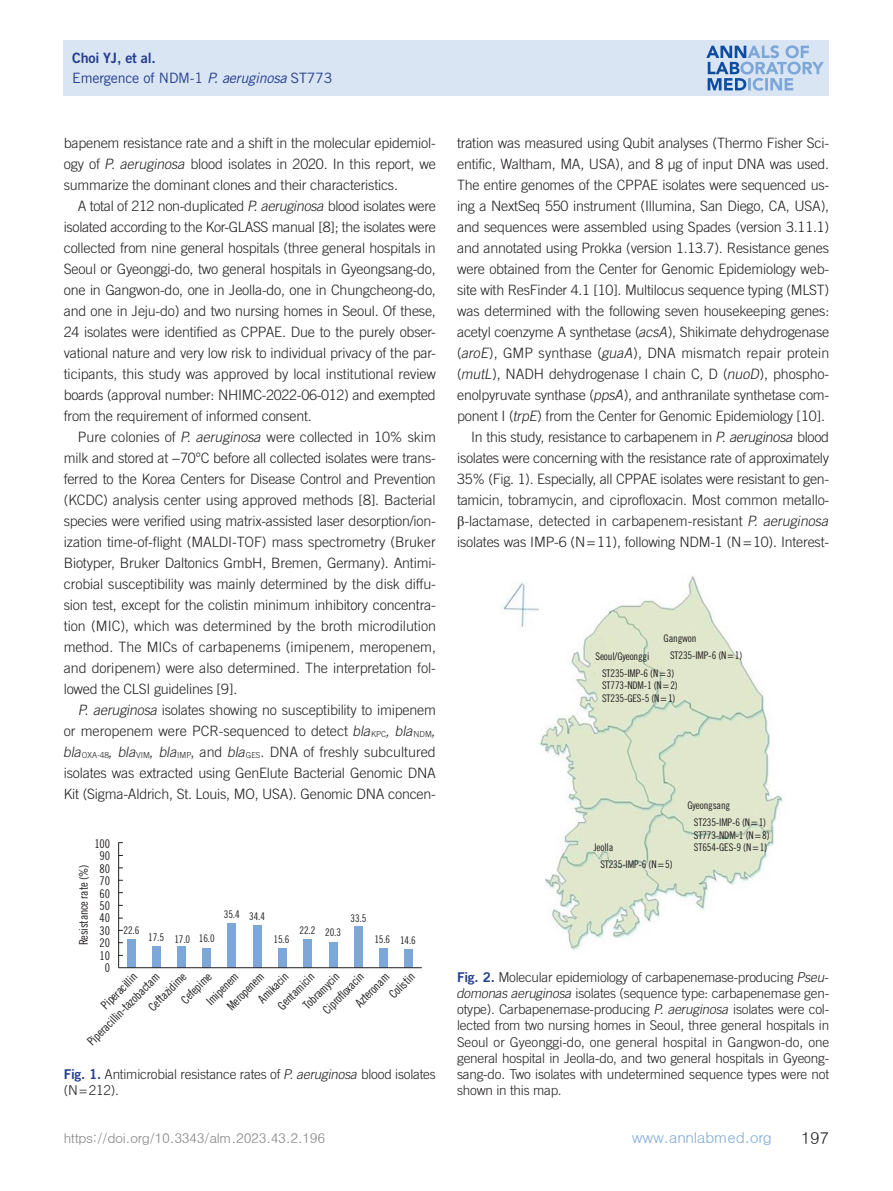
<style>
.page{position:relative;width:893px;height:1191px;background:#fff}
.page>*{position:absolute;margin:0;border:0;box-sizing:border-box;transform-origin:0 0}
.URL{font:16.5px "Dotum";color:#231f20}
.URL-2{font:15px "Dotum";letter-spacing:-.02em;color:#7ca7d8}
.본문_0{font:300 14.25px/21px "Trade Gothic LT Std";letter-spacing:-.015em;color:#231f20;text-align:justify}
.하시라이름{font:14.25px "Trade Gothic LT Std";letter-spacing:-.015em;color:#253f8e}
.하시라이름-2{font:14.25px "Trade Gothic LT Std Bd 2";letter-spacing:-.015em;color:#253f8e}
.표제목_그림설명{font:300 13.5px/16.2px "Trade Gothic LT Std";letter-spacing:-.015em;color:#231f20}
.t1{font:13.5px "Dotum";letter-spacing:-.03em;color:#808285}
.그림지문_8pt{font:12px "Trade Gothic LT Std Cn 18";letter-spacing:-.015em;color:#231f20}
.표본문{font:10.5px "Trade Gothic LT Std Cn 18";letter-spacing:-.015em;color:#231f20}
.그림지문_8pt-2{font:10.5px "Trade Gothic LT Std Cn 18";letter-spacing:-.015em;color:#231f20}
.s1{font-style:italic}
.s2{font-size:8.25px}
.s3{font-family:"Trade Gothic LT Std Bd 2";font-weight:400;color:#253f8e}
.s4{font-family:"Times New Roman";font-weight:400}
</style>
<div class="page">
<div style="left:64px;top:40px;width:765px;height:56px;background:#dae5f4"></div>
<svg style="left:706px;top:45px;width:118px;height:46px"></svg>
<hr style="left:118px;top:842px;width:1px;height:125px;background:#231f20">
<div style="left:127px;top:939px;width:9px;height:28px;background:#7ca7d8"></div>
<div style="left:152px;top:946px;width:8px;height:21px;background:#7ca7d8"></div>
<div style="left:177px;top:946px;width:9px;height:21px;background:#7ca7d8"></div>
<div style="left:202px;top:948px;width:9px;height:19px;background:#7ca7d8"></div>
<div style="left:228px;top:923px;width:8px;height:44px;background:#7ca7d8"></div>
<div style="left:253px;top:924px;width:9px;height:43px;background:#7ca7d8"></div>
<div style="left:278px;top:948px;width:9px;height:19px;background:#7ca7d8"></div>
<div style="left:304px;top:939px;width:8px;height:28px;background:#7ca7d8"></div>
<div style="left:329px;top:942px;width:8px;height:25px;background:#7ca7d8"></div>
<div style="left:354px;top:926px;width:8px;height:41px;background:#7ca7d8"></div>
<div style="left:379px;top:948px;width:8px;height:19px;background:#7ca7d8"></div>
<div style="left:404px;top:949px;width:9px;height:18px;background:#7ca7d8"></div>
<hr style="left:119px;top:967px;width:303px;height:1px;background:#231f20">
<img style="left:502px;top:575px;width:281px;height:375px">
<p class="하시라이름-2" style="left:72px;top:49px;width:85px">Choi YJ, et al.</p>
<p class="하시라이름" style="left:72px;top:69px;width:262px">Emergence of NDM-1 <span class="s1">P. aeruginosa</span> ST773</p>
<p class="본문_0" style="left:64px;top:132px;width:374px">bapenem resistance rate and a shift in the molecular epidemiol&shy;ogy of <span class="s1">P. aeruginosa</span> blood isolates in 2020. In this report, we summarize the dominant clones and their characteristics.</p>
<p class="본문_0" style="left:64px;top:195px;width:374px;text-indent:14px">A total of 212 non-duplicated <span class="s1">P.aeruginosa</span> blood isolates were isolated according to the Kor-GLASS manual [8]; the isolates were collected from nine general hospitals (three general hospitals in Seoul or Gyeonggi-do, two general hospitals in Gyeongsang-do, one in Gangwon-do, one in Jeolla-do, one in Chungcheong-do, and one in Jeju-do) and two nursing homes in Seoul. Of these, 24 isolates were identified as CPPAE. Due to the purely obser&shy;vational nature and very low risk to individual privacy of the par&shy;ticipants, this study was approved by local institutional review boards (approval number: NHIMC-2022-06-012) and exempted from the requirement of informed consent.</p>
<p class="본문_0" style="left:64px;top:426px;width:374px;text-indent:14px">Pure colonies of <span class="s1">P. aeruginosa</span> were collected in 10% skim milk and stored at −70°C before all collected isolates were trans&shy;ferred to the Korea Centers for Disease Control and Prevention (KCDC) analysis center using approved methods [8]. Bacterial species were verified using matrix-assisted laser desorption/ion&shy;ization time-of-flight (MALDI-TOF) mass spectrometry (Bruker Biotyper, Bruker Daltonics GmbH, Bremen, Germany). Antimi&shy;crobial susceptibility was mainly determined by the disk diffu&shy;sion test, except for the colistin minimum inhibitory concentra&shy;tion (MIC), which was determined by the broth microdilution method. The MICs of carbapenems (imipenem, meropenem, and doripenem) were also determined. The interpretation fol&shy;lowed the CLSI guidelines [9].</p>
<p class="본문_0" style="left:63px;top:699px;width:376px;text-align:left;text-indent:15px"><span class="s1">P. aeruginosa</span> isolates showing no susceptibility to imipenem or meropenem were PCR-sequenced to detect <span class="s1">bla</span><span class="s2">KPC</span><span class="s1">, bla</span><span class="s2">NDM</span><span class="s1">, bla</span><span class="s2">OXA-48</span><span class="s1">, bla</span><span class="s2">VIM</span><span class="s1">, bla</span><span class="s2">IMP</span>, and <span class="s1">bla</span><span class="s2">GES</span>. DNA of freshly subcultured isolates was extracted using GenElute Bacterial Genomic DNA Kit (Sigma-Aldrich, St. Louis, MO, USA). Genomic DNA concen-</p>
<p class="그림지문_8pt" style="left:95px;top:836px;width:17px">100</p>
<p class="그림지문_8pt" style="left:100px;top:849px;width:12px">90</p>
<p class="그림지문_8pt" style="left:100px;top:861px;width:12px">80</p>
<p class="그림지문_8pt" style="left:100px;top:873px;width:12px">70</p>
<p class="그림지문_8pt" style="left:100px;top:886px;width:12px">60</p>
<p class="그림지문_8pt" style="left:100px;top:898px;width:12px">50</p>
<p class="그림지문_8pt" style="left:100px;top:911px;width:12px">40</p>
<p class="그림지문_8pt" style="left:100px;top:923px;width:12px">30</p>
<p class="그림지문_8pt" style="left:100px;top:935px;width:12px">20</p>
<p class="그림지문_8pt" style="left:100px;top:948px;width:12px">10</p>
<p class="그림지문_8pt" style="left:105px;top:960px;width:7px">0</p>
<p class="그림지문_8pt" style="left:98px;top:1001px;width:47px;rotate:-45deg">Piperacillin</p>
<p class="그림지문_8pt" style="left:76px;top:945px;width:82px;rotate:-90deg">Resistance rate (%)</p>
<p class="그림지문_8pt-2" style="left:224px;top:908px;width:17px">35.4</p>
<p class="그림지문_8pt-2" style="left:249px;top:910px;width:17px">34.4</p>
<p class="그림지문_8pt-2" style="left:351px;top:911px;width:17px">33.5</p>
<p class="그림지문_8pt-2" style="left:124px;top:924px;width:17px">22.6</p>
<p class="그림지문_8pt-2" style="left:300px;top:924px;width:17px">22.2</p>
<p class="그림지문_8pt-2" style="left:325px;top:926px;width:17px">20.3</p>
<p class="그림지문_8pt-2" style="left:148px;top:931px;width:17px">17.5</p>
<p class="그림지문_8pt-2" style="left:174px;top:933px;width:17px">17.0</p>
<p class="그림지문_8pt-2" style="left:199px;top:932px;width:17px">16.0</p>
<p class="그림지문_8pt-2" style="left:374px;top:932px;width:17px">15.6</p>
<p class="그림지문_8pt-2" style="left:400px;top:934px;width:17px">14.6</p>
<p class="그림지문_8pt-2" style="left:274px;top:933px;width:17px">15.6</p>
<p class="그림지문_8pt" style="left:145px;top:1003px;width:50px;rotate:-45deg">Ceftazidime</p>
<p class="그림지문_8pt" style="left:178px;top:996px;width:40px;rotate:-45deg">Cefepime</p>
<p class="그림지문_8pt" style="left:320px;top:1006px;width:54px;rotate:-45deg">Ciprofloxacin</p>
<p class="그림지문_8pt" style="left:275px;top:1002px;width:48px;rotate:-45deg">Gentamicin</p>
<p class="그림지문_8pt" style="left:255px;top:996px;width:39px;rotate:-45deg">Amikacin</p>
<p class="그림지문_8pt" style="left:300px;top:1002px;width:47px;rotate:-45deg">Tobramycin</p>
<p class="그림지문_8pt" style="left:352px;top:999px;width:44px;rotate:-45deg">Azteronam</p>
<p class="그림지문_8pt" style="left:386px;top:991px;width:32px;rotate:-45deg">Colistin</p>
<p class="그림지문_8pt" style="left:84px;top:1038px;width:98px;rotate:-45deg">Piperacillin-tazobactam</p>
<p class="그림지문_8pt" style="left:203px;top:998px;width:42px;rotate:-45deg">Imipenem</p>
<p class="그림지문_8pt" style="left:224px;top:1002px;width:48px;rotate:-45deg">Meropenem</p>
<p class="표제목_그림설명" style="left:64px;top:1065px;width:374px"><span class="s3">Fig. 1.</span> Antimicrobial resistance rates of <span class="s1">P.aeruginosa</span> blood isolates (N=212).</p>
<p class="본문_0" style="left:457px;top:132px;width:374px">tration was measured using Qubit analyses (Thermo Fisher Sci&shy;entific, Waltham, MA, USA), and 8 μg of input DNA was used.<br>The entire genomes of the CPPAE isolates were sequenced us&shy;ing a NextSeq 550 instrument (Illumina, San Diego, CA, USA), and sequences were assembled using Spades (version 3.11.1) and annotated using Prokka (version 1.13.7). Resistance genes were obtained from the Center for Genomic Epidemiology web&shy;site with ResFinder 4.1 [10]. Multilocus sequence typing (MLST) was determined with the following seven housekeeping genes: acetyl coenzyme A synthetase (<span class="s1">acsA</span>), Shikimate dehydrogenase (<span class="s1">aroE</span>), GMP synthase (<span class="s1">guaA</span>), DNA mismatch repair protein (<span class="s1">mutL</span>), NADH dehydrogenase I chain C, D (<span class="s1">nuoD</span>), phospho&shy;enolpyruvate synthase (<span class="s1">ppsA</span>), and anthranilate synthetase com&shy;ponent I (<span class="s1">trpE</span>) from the Center for Genomic Epidemiology [10].</p>
<p class="본문_0" style="left:457px;top:426px;width:376px;text-align:left;text-indent:14px">In this study, resistance to carbapenem in <span class="s1">P.aeruginosa</span> blood isolates were concerning with the resistance rate of approximately 35% (Fig. 1). Especially, all CPPAE isolates were resistant to gen&shy;tamicin, tobramycin, and ciprofloxacin. Most common metallo&shy;<span class="s4">β</span>-lactamase, detected in carbapenem-resistant <span class="s1">P. aeruginosa </span>isolates was IMP-6 (N=11), following NDM-1 (N=10). Interest-</p>
<p class="표본문" style="left:664px;top:632px;width:34px">Gangwon</p>
<p class="표본문" style="left:595px;top:650px;width:55px">Seoul/Gyeonggi</p>
<p class="표본문" style="left:670px;top:649px;width:74px">ST235-IMP-6 (N=1)</p>
<p class="표본문" style="left:602px;top:666px;width:74px">ST235-IMP-6 (N=3)</p>
<p class="표본문" style="left:602px;top:679px;width:77px">ST773-NDM-1 (N=2)</p>
<p class="표본문" style="left:602px;top:692px;width:75px">ST235-GES-5 (N=1)</p>
<p class="표본문" style="left:687px;top:799px;width:44px">Gyeongsang</p>
<p class="표본문" style="left:694px;top:816px;width:74px">ST235-IMP-6 (N=1)</p>
<p class="표본문" style="left:694px;top:828px;width:77px">ST773-NDM-1 (N=8)</p>
<p class="표본문" style="left:594px;top:841px;width:21px">Jeolla</p>
<p class="표본문" style="left:694px;top:841px;width:75px">ST654-GES-9 (N=1)</p>
<p class="표본문" style="left:600px;top:858px;width:74px">ST235-IMP-6 (N=5)</p>
<p class="표제목_그림설명" style="left:456px;top:968px;width:376px"><span class="s3">Fig. 2.</span> Molecular epidemiology of carbapenemase-producing <span class="s1">Pseu&shy;domonas aeruginosa</span> isolates (sequence type: carbapenemase gen&shy;otype). Carbapenemase-producing <span class="s1">P. aeruginosa</span> isolates were col&shy;lected from two nursing homes in Seoul, three general hospitals in Seoul or Gyeonggi-do, one general hospital in Gangwon-do, one general hospital in Jeolla-do, and two general hospitals in Gyeong&shy;sang-do. Two isolates with undetermined sequence types were not shown in this map.</p>
<p class="t1" style="left:64px;top:1131px;width:263px">https://doi.org/10.3343/alm.2023.43.2.196</p>
<p class="URL-2" style="left:632px;top:1130px;width:142px">www.annlabmed.org</p>
<p class="URL" style="left:801px;top:1129px;width:30px">197</p>
</div>
